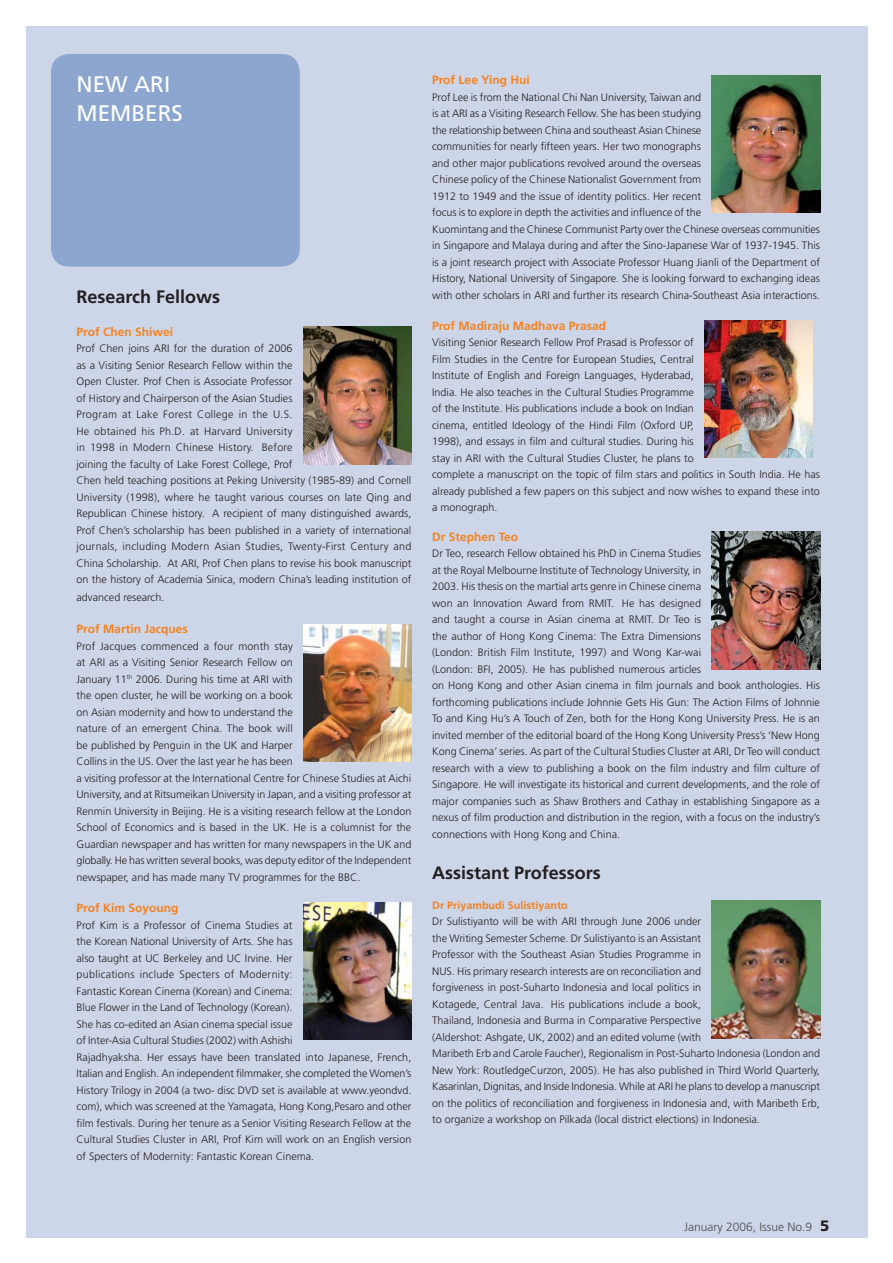
<style>
.page{position:relative;width:893px;height:1263px;background:#fff}
.page>*{position:absolute;margin:0;border:0;box-sizing:border-box;transform-origin:0 0}
.t1{font:22.5px/28.5px "Frutiger LT Std";color:#fff}
.t2{font:700 18px "Frutiger LT Std";color:#231f20}
.t3{font:700 12px "Frutiger LT Std";color:#f5821f}
.t4{font:300 12px "Frutiger LT Std";color:#4c4c4e}
.t5{font:300 10.8px/16.5px "Frutiger LT Std";color:#231f20}
.t6{font:700 10.8px "Frutiger LT Std";color:#f5821f}
.s1{font-weight:900;font-size:15px;color:#231f20}
</style>
<div class="page">
<div style="left:26px;top:26px;width:841px;height:1211px;background:#cdd6e9"></div>
<div style="left:51px;top:54px;width:249px;height:213px;background:#8ca6cf;border-radius:18px"></div>
<img style="left:303px;top:327px;width:108px;height:137px">
<img style="left:303px;top:624px;width:109px;height:138px">
<img style="left:303px;top:902px;width:108px;height:138px">
<img style="left:712px;top:75px;width:108px;height:138px">
<img style="left:704px;top:320px;width:109px;height:138px">
<img style="left:712px;top:532px;width:108px;height:137px">
<img style="left:712px;top:900px;width:108px;height:138px">
<h1 class="t1" style="left:77px;top:71px;width:108px">NEW ARI<br>MEMBERS</h1>
<h2 class="t2" style="left:77px;top:288px;width:145px">Research Fellows</h2>
<p class="t3" style="left:77px;top:326px;width:98px">Prof Chen Shiwei</p>
<p class="t5" style="left:77px;top:341px;width:336px">Prof Chen joins ARI for the duration of 2006<br>as a Visiting Senior Research Fellow within the<br>Open Cluster. Prof Chen is Associate Professor<br>of History and Chairperson of the Asian Studies<br>Program at Lake Forest College in the U.S.<br>He obtained his Ph.D. at Harvard University<br>in 1998 in Modern Chinese History. Before<br>joining the faculty of Lake Forest College, Prof<br>Chen held teaching positions at Peking University (1985-89) and Cornell University (1998), where he taught various courses on late Qing and Republican Chinese history. A recipient of many distinguished awards, Prof Chen’s scholarship has been published in a variety of international journals, including Modern Asian Studies, Twenty-First Century and China Scholarship. At ARI, Prof Chen plans to revise his book manuscript on the history of Academia Sinica, modern China’s leading institution of</p>
<p class="t5" style="left:77px;top:590px;width:89px">advanced research.</p>
<p class="t3" style="left:77px;top:623px;width:113px">Prof Martin Jacques</p>
<p class="t5" style="left:77px;top:638px;width:336px">Prof Jacques commenced a four month stay<br>at ARI as a Visiting Senior Research Fellow on<br>January 11<sup>th</sup> 2006. During his time at ARI with<br>the open cluster, he will be working on a book<br>on Asian modernity and how to understand the<br>nature of an emergent China. The book will<br>be published by Penguin in the UK and Harper<br>Collins in the US. Over the last year he has been<br>a visiting professor at the International Centre for Chinese Studies at Aichi University, and at Ritsumeikan University in Japan, and a visiting professor at Renmin University in Beijing. He is a visiting research fellow at the London School of Economics and is based in the UK. He is a columnist for the Guardian newspaper and has written for many newspapers in the UK and globally. He has written several books, was deputy editor of the Independent newspaper, and has made many TV programmes for the BBC.</p>
<p class="t3" style="left:77px;top:902px;width:103px">Prof Kim Soyoung</p>
<p class="t5" style="left:77px;top:917px;width:336px">Prof Kim is a Professor of Cinema Studies at<br>the Korean National University of Arts. She has<br>also taught at UC Berkeley and UC Irvine. Her<br>publications include Specters of Modernity:<br>Fantastic Korean Cinema (Korean) and Cinema:<br>Blue Flower in the Land of Technology (Korean).<br>She has co-edited an Asian cinema special issue<br>of Inter-Asia Cultural Studies (2002) with Ashishi<br>Rajadhyaksha. Her essays have been translated into Japanese, French, Italian and English. An independent filmmaker, she completed the Women’s History Trilogy in 2004 (a two- disc DVD set is available at www.yeondvd. com), which was screened at the Yamagata, Hong Kong,Pesaro and other film festivals. During her tenure as a Senior Visiting Research Fellow at the Cultural Studies Cluster in ARI, Prof Kim will work on an English version of Specters of Modernity: Fantastic Korean Cinema.</p>
<p class="t3" style="left:432px;top:74px;width:99px">Prof Lee Ying Hui</p>
<p class="t5" style="left:432px;top:89px;width:389px">Prof Lee is from the National Chi Nan University, Taiwan and<br>is at ARI as a Visiting Research Fellow. She has been studying<br>the relationship between China and southeast Asian Chinese<br>communities for nearly fifteen years. Her two monographs<br>and other major publications revolved around the overseas<br>Chinese policy of the Chinese Nationalist Government from<br>1912 to 1949 and the issue of identity politics. Her recent<br>focus is to explore in depth the activities and influence of the<br>Kuomintang and the Chinese Communist Party over the Chinese overseas communities in Singapore and Malaya during and after the Sino-Japanese War of 1937-1945. This is a joint research project with Associate Professor Huang Jianli of the Department of History, National University of Singapore. She is looking forward to exchanging ideas with other scholars in ARI and further its research China-Southeast Asia interactions.</p>
<p class="t3" style="left:432px;top:320px;width:175px">Prof Madiraju Madhava Prasad</p>
<p class="t5" style="left:432px;top:335px;width:389px">Visiting Senior Research Fellow Prof Prasad is Professor of<br>Film Studies in the Centre for European Studies, Central<br>Institute of English and Foreign Languages, Hyderabad,<br>India. He also teaches in the Cultural Studies Programme<br>of the Institute. His publications include a book on Indian<br>cinema, entitled Ideology of the Hindi Film (Oxford UP,<br>1998), and essays in film and cultural studies. During his<br>stay in ARI with the Cultural Studies Cluster, he plans to<br>complete a manuscript on the topic of film stars and politics in South India. He has already published a few papers on this subject and now wishes to expand these into a monograph.</p>
<p class="t3" style="left:432px;top:531px;width:88px">Dr Stephen Teo</p>
<p class="t5" style="left:432px;top:546px;width:389px">Dr Teo, research Fellow obtained his PhD in Cinema Studies<br>at the Royal Melbourne Institute of Technology University, in<br>2003. His thesis on the martial arts genre in Chinese cinema<br>won an Innovation Award from RMIT. He has designed<br>and taught a course in Asian cinema at RMIT. Dr Teo is<br>the author of Hong Kong Cinema: The Extra Dimensions<br>(London: British Film Institute, 1997) and Wong Kar-wai<br>(London: BFI, 2005). He has published numerous articles<br>on Hong Kong and other Asian cinema in film journals and book anthologies. His forthcoming publications include Johnnie Gets His Gun: The Action Films of Johnnie To and King Hu’s A Touch of Zen, both for the Hong Kong University Press. He is an invited member of the editorial board of the Hong Kong University Press’s ‘New Hong Kong Cinema’ series. As part of the Cultural Studies Cluster at ARI, Dr Teo will conduct research with a view to publishing a book on the film industry and film culture of Singapore. He will investigate its historical and current developments, and the role of major companies such as Shaw Brothers and Cathay in establishing Singapore as a nexus of film production and distribution in the region, with a focus on the industry’s connections with Hong Kong and China.</p>
<h2 class="t2" style="left:432px;top:864px;width:170px">Assistant Professors</h2>
<p class="t6" style="left:432px;top:900px;width:137px">Dr Priyambudi Sulistiyanto</p>
<p class="t5" style="left:432px;top:914px;width:389px">Dr Sulistiyanto will be with ARI through June 2006 under<br>the Writing Semester Scheme. Dr Sulistiyanto is an Assistant<br>Professor with the Southeast Asian Studies Programme in<br>NUS. His primary research interests are on reconciliation and<br>forgiveness in post-Suharto Indonesia and local politics in<br>Kotagede, Central Java. His publications include a book,<br>Thailand, Indonesia and Burma in Comparative Perspective<br>(Aldershot: Ashgate, UK, 2002) and an edited volume (with<br>Maribeth Erb and Carole Faucher), Regionalism in Post-Suharto Indonesia (London and New York: RoutledgeCurzon, 2005). He has also published in Third World Quarterly, Kasarinlan, Dignitas, and Inside Indonesia. While at ARI he plans to develop a manuscript on the politics of reconciliation and forgiveness in Indonesia and, with Maribeth Erb, to organize a workshop on Pilkada (local district elections) in Indonesia.</p>
<p class="t4" style="left:684px;top:1221px;width:147px">January 2006, Issue No.9 <span class="s1">5</span></p>
</div>
